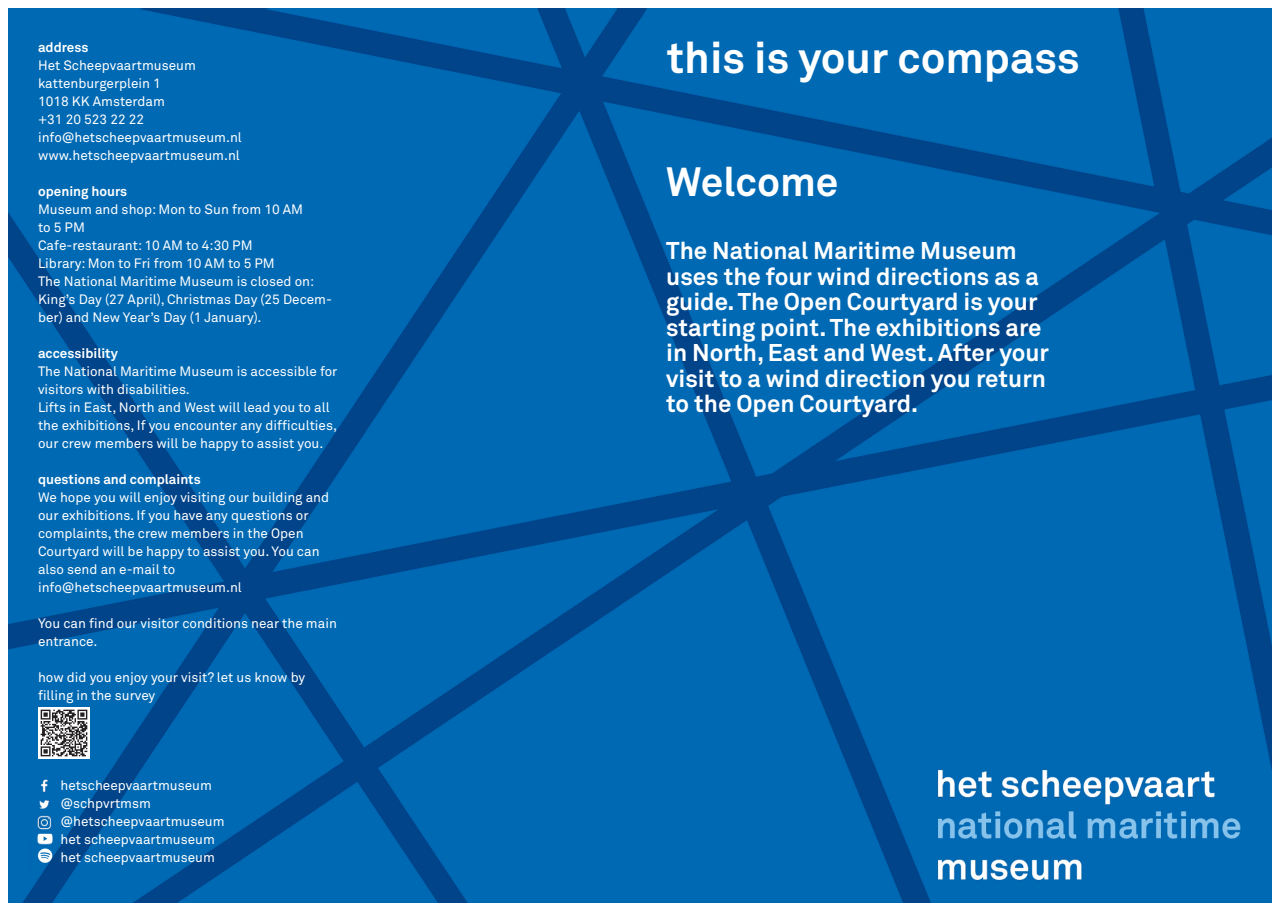
<style>
.page{position:relative;width:1280px;height:910px;background:#fff}
.page>*{position:absolute;margin:0;border:0;box-sizing:border-box;transform-origin:0 0}
.t1{font:700 43.5px "Akkurat Pro";color:#fff}
.t2{font:700 40.5px "Akkurat Pro";color:#fff}
.t3{font:700 24px/25.5px "Akkurat Pro";color:#fff}
.t4{font:13.5px/18px "Akkurat Pro";color:#fff}
.t5{font:700 13.5px "Akkurat Pro";color:#fff}
</style>
<div class="page">
<img style="left:8px;top:10px;width:1263px;height:892px">
<img style="left:36px;top:705px;width:56px;height:56px">
<p class="t5" style="left:38px;top:39px;width:52px">address</p>
<p class="t4" style="left:38px;top:56px;width:205px">Het Scheepvaartmuseum kattenburgerplein 1<br>1018 KK Amsterdam<br>+31 20 523 22 22 info@hetscheepvaartmuseum.nl www.hetscheepvaartmuseum.nl</p>
<p class="t5" style="left:38px;top:182px;width:91px">opening hours</p>
<p class="t4" style="left:38px;top:200px;width:296px">Museum and shop: Mon to Sun from 10 AM<br>to 5 PM<br>Cafe-restaurant: 10 AM to 4:30 PM<br>Library: Mon to Fri from 10 AM to 5 PM<br>The National Maritime Museum is closed on:<br>King’s Day (27 April), Christmas Day (25 Decem&shy;ber) and New Year’s Day (1 January).</p>
<p class="t5" style="left:38px;top:344px;width:81px">accessibility</p>
<p class="t4" style="left:38px;top:362px;width:301px">The National Maritime Museum is accessible for visitors with disabilities.<br>Lifts in East, North and West will lead you to all the exhibitions, If you encounter any difficulties, our crew members will be happy to assist you.</p>
<p class="t5" style="left:38px;top:470px;width:164px">questions and complaints</p>
<p class="t4" style="left:38px;top:488px;width:293px">We hope you will enjoy visiting our building and our exhibitions. If you have any questions or complaints, the crew members in the Open Courtyard will be happy to assist you. You can also send an e-mail to info@hetscheepvaartmuseum.nl</p>
<p class="t4" style="left:38px;top:614px;width:300px">You can find our visitor conditions near the main entrance.</p>
<p class="t4" style="left:38px;top:668px;width:269px">how did you enjoy your visit? let us know by filling in the survey</p>
<p class="t4" style="left:60px;top:776px;width:166px">hetscheepvaartmuseum @schpvrtmsm @hetscheepvaartmuseum het scheepvaartmuseum het scheepvaartmuseum</p>
<h1 class="t1" style="left:667px;top:31px;width:414px">this is your compass</h1>
<h2 class="t2" style="left:666px;top:157px;width:174px">Welcome</h2>
<h3 class="t3" style="left:666px;top:238px;width:384px">The National Maritime Museum uses the four wind directions as a guide. The Open Courtyard is your starting point. The exhibitions are in North, East and West. After your visit to a wind direction you return to the Open Courtyard.</h3>
</div>
